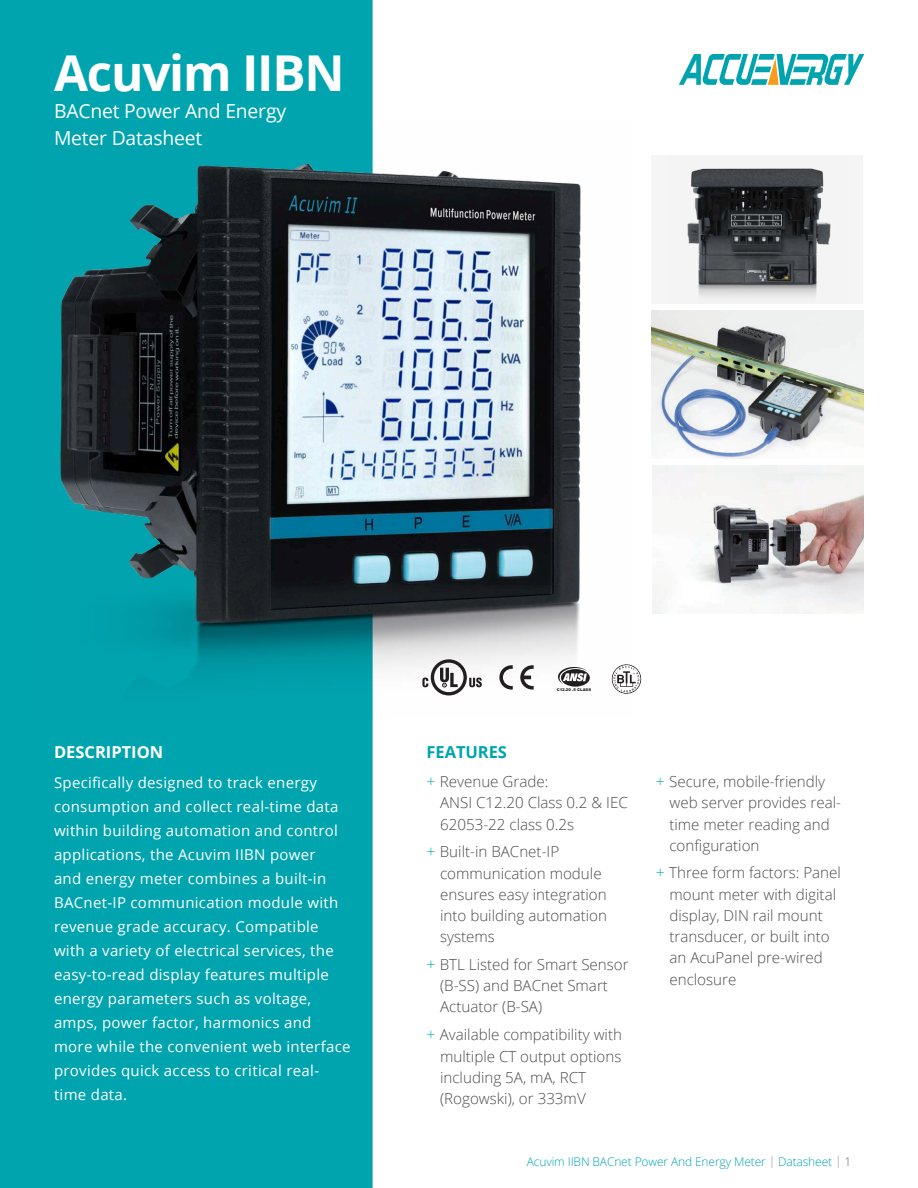
<style>
.page{position:relative;width:918px;height:1188px;background:#fff}
.page>*{position:absolute;margin:0;border:0;box-sizing:border-box;transform-origin:0 0}
.t1{font:700 49.5px "Open Sans";letter-spacing:-.025em;color:#fff}
.t2{font:19.35px/26.2px "Open Sans";letter-spacing:-.01em;color:#fff}
.t3{font:700 16.5px "Open Sans";color:#fff}
.t4{font:700 16.5px "Open Sans";letter-spacing:-.005em;color:#00a4af}
.t5{font:300 15.15px/21.3px "Open Sans";color:#4b4c4d}
.t6{font:15px/24px "Open Sans";letter-spacing:.02em;color:#fff}
.t7{font:300 12px "Open Sans";letter-spacing:-.01em;color:#00a4af}
.t8{font:900 3.75px "Arial";color:#231f20}
.s1{font-size:15.9px;color:#00aeb8}
.s2{color:#939598}
.s3{color:#636366}
</style>
<div class="page">
<div style="left:0;top:0;width:373px;height:1188px;background:#00a4af"></div>
<img style="left:37px;top:121px;width:575px;height:595px">
<svg style="left:679px;top:54px;width:185px;height:31px"></svg>
<svg style="left:612px;top:664px;width:29px;height:30px"></svg>
<svg style="left:558px;top:667px;width:32px;height:20px"></svg>
<svg style="left:499px;top:665px;width:14px;height:25px"></svg>
<svg style="left:520px;top:665px;width:14px;height:25px"></svg>
<svg style="left:422px;top:659px;width:60px;height:36px"></svg>
<img style="left:653px;top:465px;width:211px;height:149px">
<img style="left:652px;top:310px;width:211px;height:149px">
<div style="left:652px;top:155px;width:211px;height:149px;background:#f5f5f6"></div>
<img style="left:687px;top:168px;width:144px;height:128px">
<h1 class="t1" style="left:54px;top:38px;width:292px">Acuvim IIBN</h1>
<p class="t2" style="left:54px;top:98px;width:234px">BACnet Power And Energy<br>Meter Datasheet</p>
<p class="t3" style="left:54px;top:740px;width:111px">DESCRIPTION</p>
<p class="t6" style="left:54px;top:770px;width:298px">Specifically designed to track energy consumption and collect real-time data within building automation and control applications, the Acuvim IIBN power<br>and energy meter combines a built-in BACnet-IP communication module with revenue grade accuracy. Compatible with a variety of electrical services, the easy-to-read display features multiple energy parameters such as voltage, amps, power factor, harmonics and more while the convenient web interface provides quick access to critical real&shy;time data.</p>
<p class="t8" style="left:557px;top:687px;width:36px">C12.20 .5 CLASS</p>
<p class="t4" style="left:427px;top:740px;width:82px">FEATURES</p>
<p class="t5" style="left:440px;top:770px;width:189px;text-indent:-14px"><span class="s1">+</span> Revenue Grade:<br>ANSI C12.20 Class 0.2 &amp; IEC<br>62053-22 class 0.2s</p>
<p class="t5" style="left:440px;top:840px;width:168px;text-indent:-14px"><span class="s1">+</span> Built-in BACnet-IP communication module ensures easy integration into building automation systems</p>
<p class="t5" style="left:440px;top:953px;width:190px;text-indent:-14px"><span class="s1">+</span> BTL Listed for Smart Sensor (B-SS) and BACnet Smart<br>Actuator (B-SA)</p>
<p class="t5" style="left:440px;top:1023px;width:183px;text-indent:-14px"><span class="s1">+</span> Available compatibility with multiple CT output options including 5A, mA, RCT (Rogowski), or 333mV</p>
<p class="t5" style="left:669px;top:770px;width:173px;text-indent:-14px"><span class="s1">+</span> Secure, mobile-friendly web server provides real&shy;time meter reading and configuration</p>
<p class="t5" style="left:669px;top:862px;width:173px;text-indent:-14px"><span class="s1">+</span> Three form factors: Panel mount meter with digital display, DIN rail mount transducer, or built into an AcuPanel pre-wired enclosure</p>
<p class="t7" style="left:527px;top:1153px;width:326px">Acuvim IIBN BACnet Power And Energy Meter <span class="s2">|</span> Datasheet <span class="s2">|</span> <span class="s3">1</span></p>
</div>
